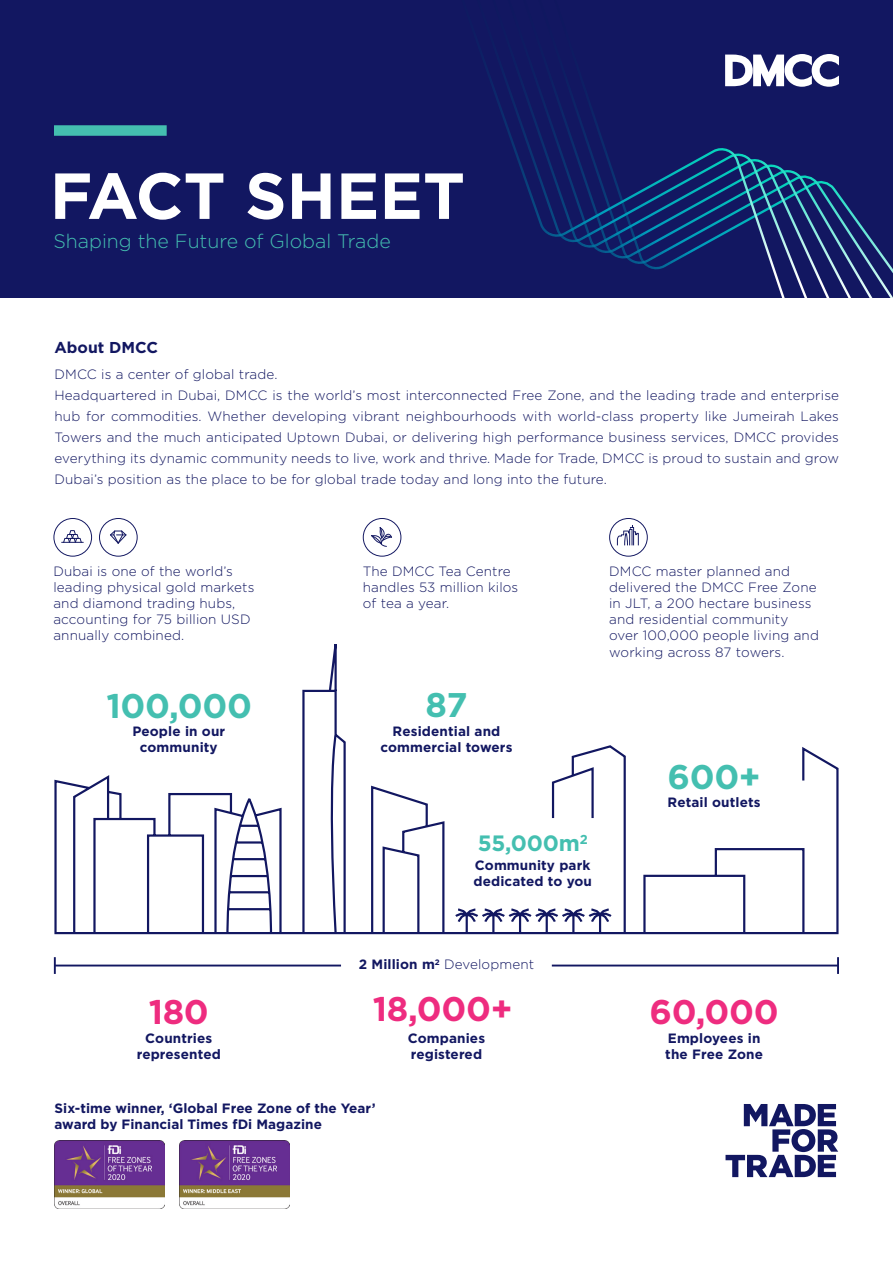
<style>
.page{position:relative;width:893px;height:1263px;background:#fff}
.page>*{position:absolute;margin:0;border:0;box-sizing:border-box;transform-origin:0 0}
.t1{font:700 64.95px "Gotham HTF";color:#fff}
.t2{font:700 34.2px "Gotham HTF";letter-spacing:-.01em;color:#ee2c7f}
.t3{font:700 34.2px "Gotham HTF";letter-spacing:-.01em;color:#44bfb0}
.t4{font:700 22.2px "Gotham HTF";letter-spacing:-.01em;color:#44bfb0}
.t5{font:300 19.5px "Gotham HTF";color:#44bfb0}
.t6{font:700 15.75px "Gotham HTF";color:#121761}
.t7{font:300 13.5px/16.2px "Gotham HTF";letter-spacing:.01em;color:#121761}
.t8{font:700 13.5px/16.2px "Gotham HTF";letter-spacing:.01em;color:#121761}
.s1{font-weight:700}
</style>
<div class="page">
<div style="left:0;top:0;width:893px;height:298px;background:#121761"></div>
<svg style="left:485px;top:63px;width:407px;height:235px"></svg>
<div style="left:54px;top:125px;width:113px;height:11px;background:#44bfb0"></div>
<svg style="left:725px;top:1104px;width:113px;height:73px"></svg>
<svg style="left:725px;top:54px;width:114px;height:33px"></svg>
<svg style="left:54px;top:957px;width:2px;height:17px"></svg>
<hr style="left:55px;top:964px;width:286px;height:2px;background:#121761">
<svg style="left:837px;top:957px;width:2px;height:17px"></svg>
<hr style="left:552px;top:964px;width:286px;height:2px;background:#121761">
<svg style="left:53px;top:518px;width:39px;height:39px"></svg>
<svg style="left:99px;top:518px;width:39px;height:39px"></svg>
<svg style="left:363px;top:518px;width:38px;height:39px"></svg>
<svg style="left:609px;top:518px;width:39px;height:39px"></svg>
<svg style="left:54px;top:644px;width:785px;height:291px"></svg>
<img style="left:55px;top:1140px;width:110px;height:68px">
<img style="left:179px;top:1140px;width:110px;height:68px">
<p class="t1" style="left:50px;top:158px;width:417px">FACT SHEET</p>
<p class="t5" style="left:53px;top:231px;width:339px">Shaping the Future of Global Trade</p>
<p class="t6" style="left:55px;top:338px;width:105px">About DMCC</p>
<p class="t7" style="left:55px;top:366px;width:224px">DMCC is a center of global trade.</p>
<p class="t7" style="left:55px;top:385px;width:786px;line-height:21px;text-align:justify">Headquartered in Dubai, DMCC is the world’s most interconnected Free Zone, and the leading trade and enterprise hub for commodities. Whether developing vibrant neighbourhoods with world-class property like Jumeirah Lakes Towers and the much anticipated Uptown Dubai, or delivering high performance business services, DMCC provides everything its dynamic community needs to live, work and thrive. Made for Trade, DMCC is proud to sustain and grow Dubai’s position as the place to be for global trade today and long into the future.</p>
<p class="t7" style="left:53px;top:562px;width:202px">Dubai is one of the world’s leading physical gold markets and diamond trading hubs, accounting for 75 billion USD annually combined.</p>
<p class="t7" style="left:363px;top:562px;width:157px">The DMCC Tea Centre handles 53 million kilos of tea a year.</p>
<p class="t7" style="left:609px;top:562px;width:211px">DMCC master planned and delivered the DMCC Free Zone in JLT, a 200 hectare business and residential community over 100,000 people living and working across 87 towers.</p>
<p class="t3" style="left:106px;top:686px;width:147px">100,000</p>
<p class="t3" style="left:425px;top:686px;width:44px">87</p>
<p class="t8" style="left:132px;top:723px;width:94px;text-align:center">People in our community</p>
<p class="t8" style="left:381px;top:723px;width:133px;text-align:center">Residential and commercial towers</p>
<p class="t3" style="left:667px;top:757px;width:95px">600+</p>
<p class="t8" style="left:668px;top:794px;width:95px">Retail outlets</p>
<p class="t4" style="left:478px;top:831px;width:112px">55,000m<sup>2</sup></p>
<p class="t8" style="left:473px;top:857px;width:120px">Community park dedicated to you</p>
<p class="t7" style="left:359px;top:956px;width:177px"><span class="s1">2 Million m</span><sup>2</sup> Development</p>
<p class="t2" style="left:373px;top:989px;width:141px">18,000+</p>
<p class="t2" style="left:149px;top:992px;width:62px">180</p>
<p class="t2" style="left:649px;top:992px;width:131px">60,000</p>
<p class="t8" style="left:137px;top:1029px;width:86px;text-align:center">Countries represented</p>
<p class="t8" style="left:408px;top:1029px;width:79px">Companies registered</p>
<p class="t8" style="left:668px;top:1029px;width:94px">Employees in</p>
<p class="t8" style="left:665px;top:1045px;width:99px">the Free Zone</p>
<p class="t8" style="left:55px;top:1099px;width:323px">Six-time winner, ‘Global Free Zone of the Year’ award by Financial Times fDi Magazine</p>
</div>
